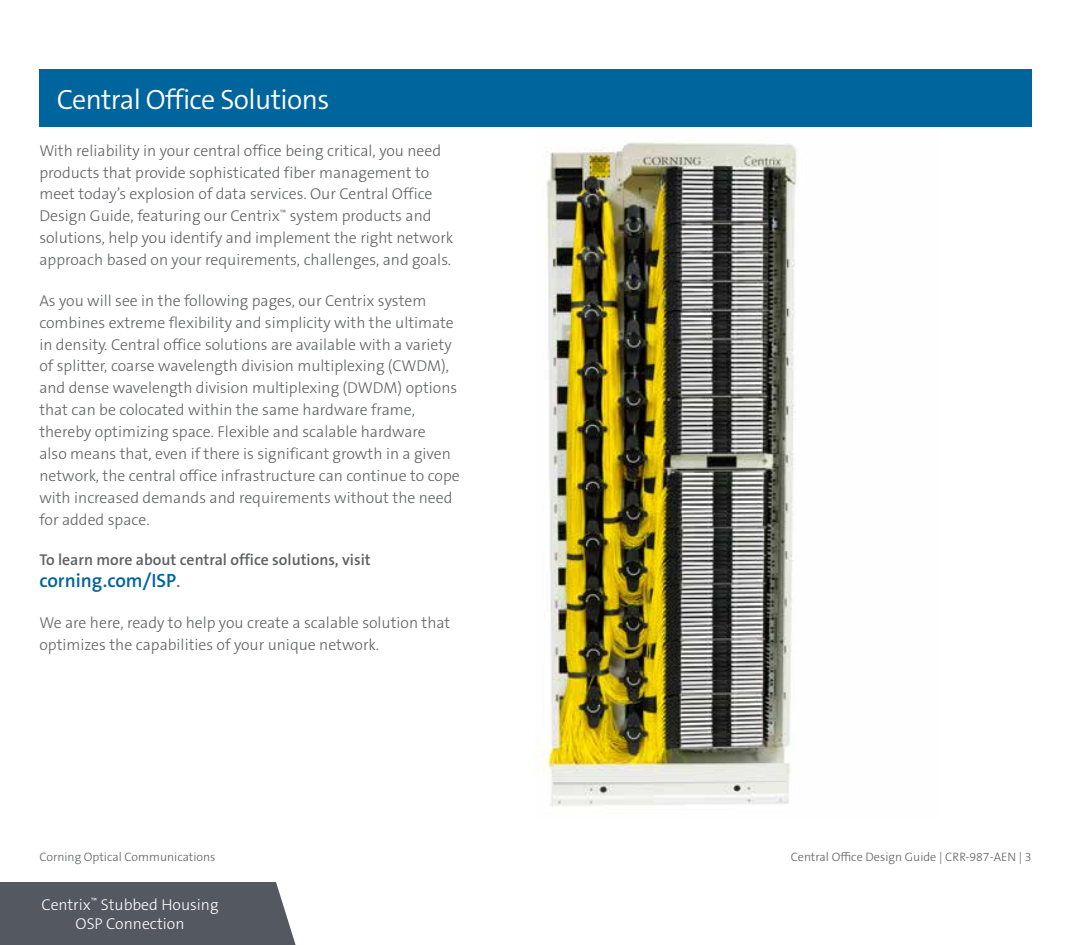
<style>
.page{position:relative;width:1071px;height:945px;background:#fff}
.page>*{position:absolute;margin:0;border:0;box-sizing:border-box;transform-origin:0 0}
.t1{font:300 28px "The Sans C4 s";letter-spacing:-.02em;color:#fff}
.t2{font:600 19.25px "The Sans B W6";color:#00649d}
.t3{font:300 15.75px/21.9px "The Sans B W3";color:#5f6062}
.t4{font:600 15.75px "The Sans B W6";color:#5f6062}
.t5{font:300 15.75px/18.9px "The Sans B W3";color:#fff;text-align:center}
.t6{font:300 12.25px "The Sans B W3";color:#5f6062}
.s1{font-size:15.75px;color:#5f6062}
</style>
<div class="page">
<img style="left:536px;top:141px;width:261px;height:666px">
<div style="left:0;top:882px;width:296px;height:63px;background:#545861"></div>
<div style="left:39px;top:69px;width:993px;height:58px;background:#00649d"></div>
<h1 class="t1" style="left:57px;top:81px;width:274px">Central Office Solutions</h1>
<p class="t3" style="left:39px;top:140px;width:415px">With reliability in your central office being critical, you need products that provide sophisticated fiber management to meet today’s explosion of data services. Our Central Office Design Guide, featuring our Centrix<sup>™</sup> system products and solutions, help you identify and implement the right network approach based on your requirements, challenges, and goals.</p>
<p class="t3" style="left:39px;top:290px;width:422px">As you will see in the following pages, our Centrix system combines extreme flexibility and simplicity with the ultimate in density. Central office solutions are available with a variety of splitter, coarse wavelength division multiplexing (CWDM), and dense wavelength division multiplexing (DWDM) options that can be colocated within the same hardware frame, thereby optimizing space. Flexible and scalable hardware<br>also means that, even if there is significant growth in a given network, the central office infrastructure can continue to cope with increased demands and requirements without the need for added space.</p>
<p class="t4" style="left:39px;top:550px;width:333px">To learn more about central office solutions, visit</p>
<p class="t2" style="left:39px;top:568px;width:142px">corning.com/ISP<span class="s1">.</span></p>
<p class="t3" style="left:39px;top:612px;width:412px">We are here, ready to help you create a scalable solution that optimizes the capabilities of your unique network.</p>
<p class="t6" style="left:39px;top:849px;width:178px">Corning Optical Communications</p>
<p class="t6" style="left:791px;top:849px;width:242px">Central Office Design Guide | CRR-987-AEN | 3</p>
<p class="t5" style="left:42px;top:895px;width:178px">Centrix<sup>™</sup> Stubbed Housing<br>OSP Connection</p>
</div>
